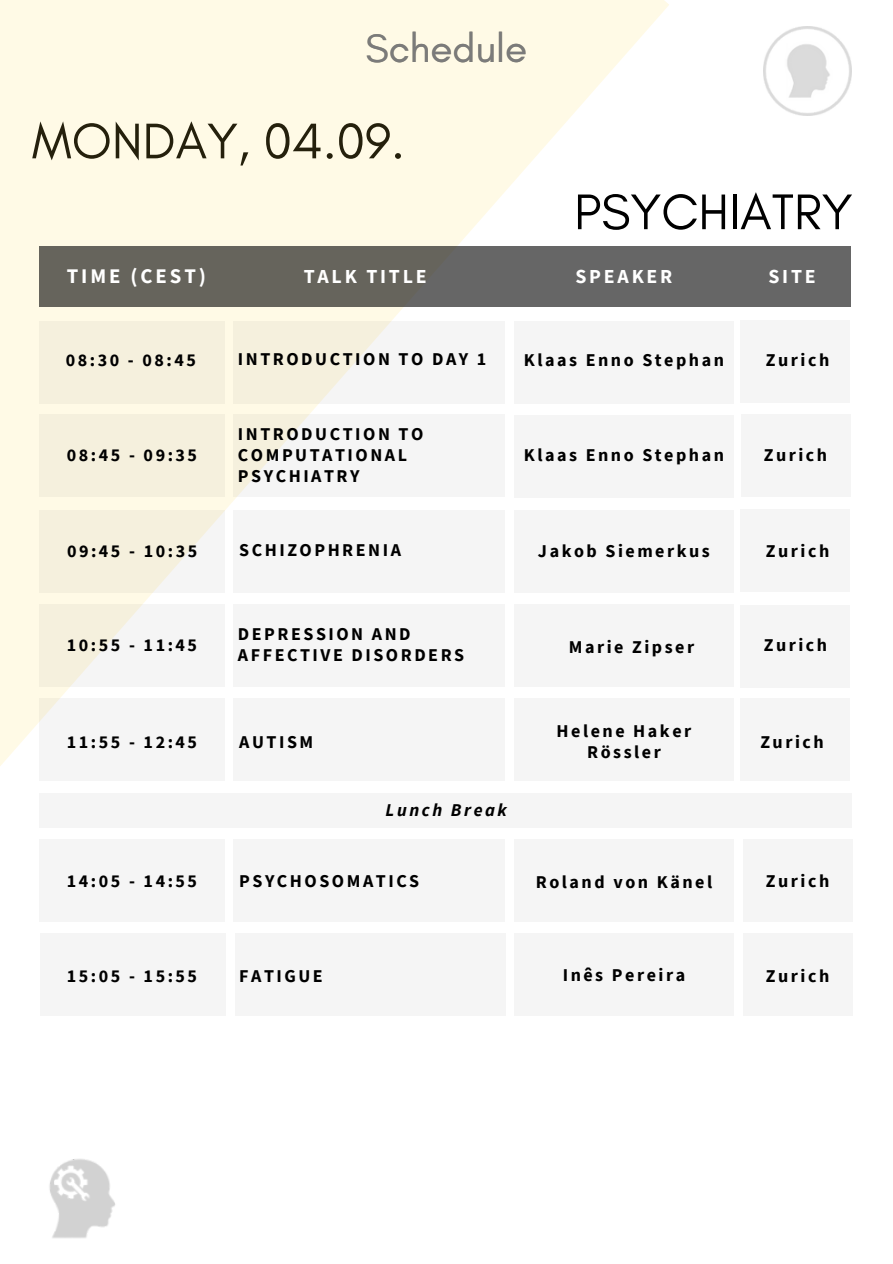
<style>
.page{position:relative;width:893px;height:1264px;background:#fff}
.page>*{position:absolute;margin:0;border:0;box-sizing:border-box;transform-origin:0 0}
.t1{font:51px "Glacial Indifference";color:#000}
.t2{font:40.35px "Glacial Indifference";color:#7b7b7b}
.t3{font:700 20.85px "Source Sans Pro";letter-spacing:.14em;color:#fff}
.t4{font:700 19.8px "Source Sans Pro";letter-spacing:.14em;color:#fff}
.t5{font:700 18px/21.3px "Source Sans Pro";letter-spacing:.14em;color:#000}
.t6{font:italic 700 18px "Source Sans Pro";letter-spacing:.14em;color:#000}
</style>
<div class="page">
<svg style="left:0;top:0;width:669px;height:766px;fill:#fffae6"></svg>
<img style="left:763px;top:26px;width:88px;height:89px">
<div style="left:40px;top:247px;width:810px;height:60px;background:#666"></div>
<div style="left:234px;top:320px;width:271px;height:83px;background:linear-gradient(to right,#f5efd9,#f5f6fc)"></div>
<div style="left:514px;top:320px;width:219px;height:83px;background:#f5f5f5"></div>
<div style="left:40px;top:320px;width:184px;height:83px;background:#f5f0dd"></div>
<div style="left:40px;top:414px;width:184px;height:83px;background:#f5f0dd"></div>
<svg style="left:234px;top:414px;width:271px;height:83px;fill:#f5f5f5"></svg>
<div style="left:514px;top:415px;width:219px;height:83px;background:#f5f5f5"></div>
<div style="left:40px;top:510px;width:184px;height:83px;background:linear-gradient(to right,#f5efd7,#f5f3ec)"></div>
<div style="left:234px;top:510px;width:271px;height:83px;background:#f5f5f5"></div>
<div style="left:514px;top:510px;width:219px;height:83px;background:#f5f5f5"></div>
<svg style="left:40px;top:604px;width:184px;height:83px;fill:#f5f5f5"></svg>
<div style="left:234px;top:604px;width:271px;height:83px;background:#f5f5f5"></div>
<div style="left:514px;top:604px;width:219px;height:83px;background:#f5f5f5"></div>
<div style="left:40px;top:698px;width:184px;height:82px;background:#f5f5f5"></div>
<div style="left:234px;top:698px;width:271px;height:82px;background:#f5f5f5"></div>
<div style="left:514px;top:698px;width:219px;height:82px;background:#f5f5f5"></div>
<div style="left:40px;top:839px;width:184px;height:83px;background:#f5f5f5"></div>
<div style="left:234px;top:839px;width:271px;height:83px;background:#f5f5f5"></div>
<div style="left:514px;top:839px;width:219px;height:83px;background:#f5f5f5"></div>
<div style="left:41px;top:933px;width:185px;height:83px;background:#f5f5f5"></div>
<div style="left:235px;top:933px;width:270px;height:83px;background:#f5f5f5"></div>
<div style="left:514px;top:933px;width:219px;height:83px;background:#f5f5f5"></div>
<div style="left:40px;top:793px;width:812px;height:35px;background:#f5f5f5"></div>
<div style="left:740px;top:320px;width:110px;height:82px;background:#f5f5f5"></div>
<div style="left:740px;top:414px;width:110px;height:83px;background:#f5f5f5"></div>
<div style="left:740px;top:509px;width:110px;height:83px;background:#f5f5f5"></div>
<div style="left:740px;top:604px;width:110px;height:83px;background:#f5f5f5"></div>
<div style="left:740px;top:697px;width:110px;height:83px;background:#f5f5f5"></div>
<div style="left:742px;top:838px;width:110px;height:83px;background:#f5f5f5"></div>
<div style="left:742px;top:933px;width:110px;height:83px;background:#f5f5f5"></div>
<img style="left:49px;top:1159px;width:66px;height:79px">
<p class="t2" style="left:365px;top:23px;width:163px">Schedule</p>
<p class="t1" style="left:32px;top:110px;width:374px">MONDAY, 04.09.</p>
<p class="t1" style="left:574px;top:181px;width:280px">PSYCHIATRY</p>
<p class="t3" style="left:67px;top:262px;width:141px">TIME (CEST)</p>
<p class="t4" style="left:303px;top:264px;width:124px">TALK TITLE</p>
<p class="t4" style="left:575px;top:264px;width:98px">SPEAKER</p>
<p class="t4" style="left:768px;top:264px;width:49px">SITE</p>
<p class="t5" style="left:66px;top:349px;width:132px">08:30 - 08:45</p>
<p class="t5" style="left:238px;top:348px;width:250px">INTRODUCTION TO DAY 1</p>
<p class="t5" style="left:524px;top:349px;width:202px">Klaas Enno Stephan</p>
<p class="t5" style="left:67px;top:444px;width:132px">08:45 - 09:35</p>
<p class="t5" style="left:67px;top:540px;width:132px">09:45 - 10:35</p>
<p class="t5" style="left:238px;top:422px;width:187px">INTRODUCTION TO</p>
<p class="t5" style="left:238px;top:444px;width:170px">COMPUTATIONAL<br>PSYCHIATRY</p>
<p class="t5" style="left:524px;top:444px;width:202px">Klaas Enno Stephan</p>
<p class="t5" style="left:239px;top:538px;width:163px">SCHIZOPHRENIA</p>
<p class="t5" style="left:538px;top:540px;width:173px">Jakob Siemerkus</p>
<p class="t5" style="left:238px;top:622px;width:174px">DEPRESSION AND</p>
<p class="t5" style="left:238px;top:644px;width:228px">AFFECTIVE DISORDERS</p>
<p class="t5" style="left:67px;top:633px;width:132px">10:55 - 11:45</p>
<p class="t5" style="left:568px;top:636px;width:127px">Marie Zipser</p>
<p class="t5" style="left:67px;top:730px;width:132px">11:55 - 12:45</p>
<p class="t5" style="left:556px;top:719px;width:136px;text-align:center">Helene Haker<br>Rössler</p>
<p class="t5" style="left:239px;top:730px;width:75px">AUTISM</p>
<p class="t6" style="left:385px;top:798px;width:123px">Lunch Break</p>
<p class="t5" style="left:67px;top:869px;width:132px">14:05 - 14:55</p>
<p class="t5" style="left:239px;top:869px;width:181px">PSYCHOSOMATICS</p>
<p class="t5" style="left:536px;top:870px;width:178px">Roland von Känel</p>
<p class="t5" style="left:67px;top:964px;width:132px">15:05 - 15:55</p>
<p class="t5" style="left:239px;top:964px;width:85px">FATIGUE</p>
<p class="t5" style="left:562px;top:963px;width:124px">Inês Pereira</p>
<p class="t5" style="left:766px;top:349px;width:65px">Zurich</p>
<p class="t5" style="left:763px;top:444px;width:65px">Zurich</p>
<p class="t5" style="left:766px;top:539px;width:65px">Zurich</p>
<p class="t5" style="left:763px;top:634px;width:65px">Zurich</p>
<p class="t5" style="left:760px;top:730px;width:65px">Zurich</p>
<p class="t5" style="left:766px;top:869px;width:65px">Zurich</p>
<p class="t5" style="left:766px;top:964px;width:65px">Zurich</p>
</div>
